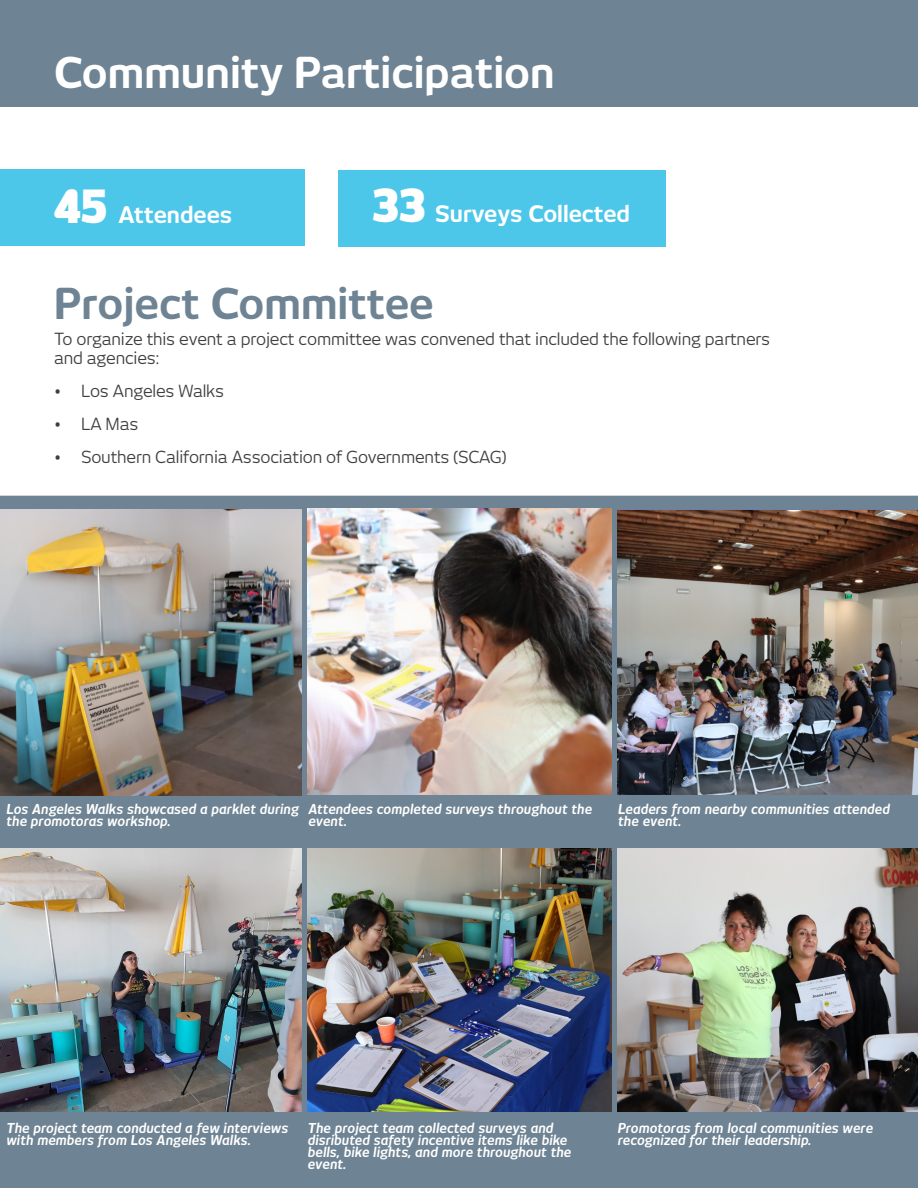
<style>
.page{position:relative;width:918px;height:1188px;background:#fff}
.page>*{position:absolute;margin:0;border:0;box-sizing:border-box;transform-origin:0 0}
.t1{font:700 42px "New June";color:#fff}
.t2{font:700 42px "New June";color:#6e8393}
.t3{font:700 22.5px "New June";color:#fff}
.t4{font:16.5px/19.5px "New June";letter-spacing:-.01em;color:#3e3e3f}
.t5{font:italic 700 13.5px/12px "New June";color:#fff}
.s1{font-weight:800;font-size:45px}
</style>
<div class="page">
<div style="left:0;top:496px;width:918px;height:692px;background:#6e8393"></div>
<img style="left:0;top:849px;width:302px;height:262px">
<img style="left:308px;top:849px;width:303px;height:262px">
<img style="left:618px;top:849px;width:300px;height:262px">
<div style="left:0;top:0;width:918px;height:107px;background:#6e8393"></div>
<img style="left:308px;top:509px;width:303px;height:286px">
<img style="left:618px;top:510px;width:300px;height:285px">
<div style="left:0;top:170px;width:304px;height:76px;background:#4dc7e9"></div>
<div style="left:338px;top:170px;width:327px;height:76px;background:#4dc7e9"></div>
<img style="left:0;top:510px;width:302px;height:286px">
<p class="t1" style="left:54px;top:48px;width:502px">Community Participation</p>
<p class="t3" style="left:54px;top:202px;width:180px"><span class="s1">45</span> Attendees</p>
<p class="t3" style="left:373px;top:201px;width:259px"><span class="s1">33</span> Surveys Collected</p>
<p class="t2" style="left:54px;top:279px;width:381px">Project Committee</p>
<p class="t4" style="left:54px;top:329px;width:718px">To organize this event a project committee was convened that included the following partners and agencies:</p>
<p class="t4" style="left:54px;top:381px;width:172px">• Los Angeles Walks</p>
<p class="t4" style="left:54px;top:414px;width:86px">• LA Mas</p>
<p class="t4" style="left:54px;top:447px;width:454px">• Southern California Association of Governments (SCAG)</p>
<p class="t5" style="left:6px;top:803px;width:294px">Los Angeles Walks showcased a parklet during the promotoras workshop.</p>
<p class="t5" style="left:308px;top:803px;width:285px">Attendees completed surveys throughout the event.</p>
<p class="t5" style="left:618px;top:803px;width:273px">Leaders from nearby communities attended the event.</p>
<p class="t5" style="left:6px;top:1122px;width:283px">The project team conducted a few interviews with members from Los Angeles Walks.</p>
<p class="t5" style="left:308px;top:1122px;width:265px">The project team collected surveys and disributed safety incentive items like bike bells, bike lights, and more throughout the event.</p>
<p class="t5" style="left:618px;top:1122px;width:257px">Promotoras from local communities were recognized for their leadership.</p>
</div>
